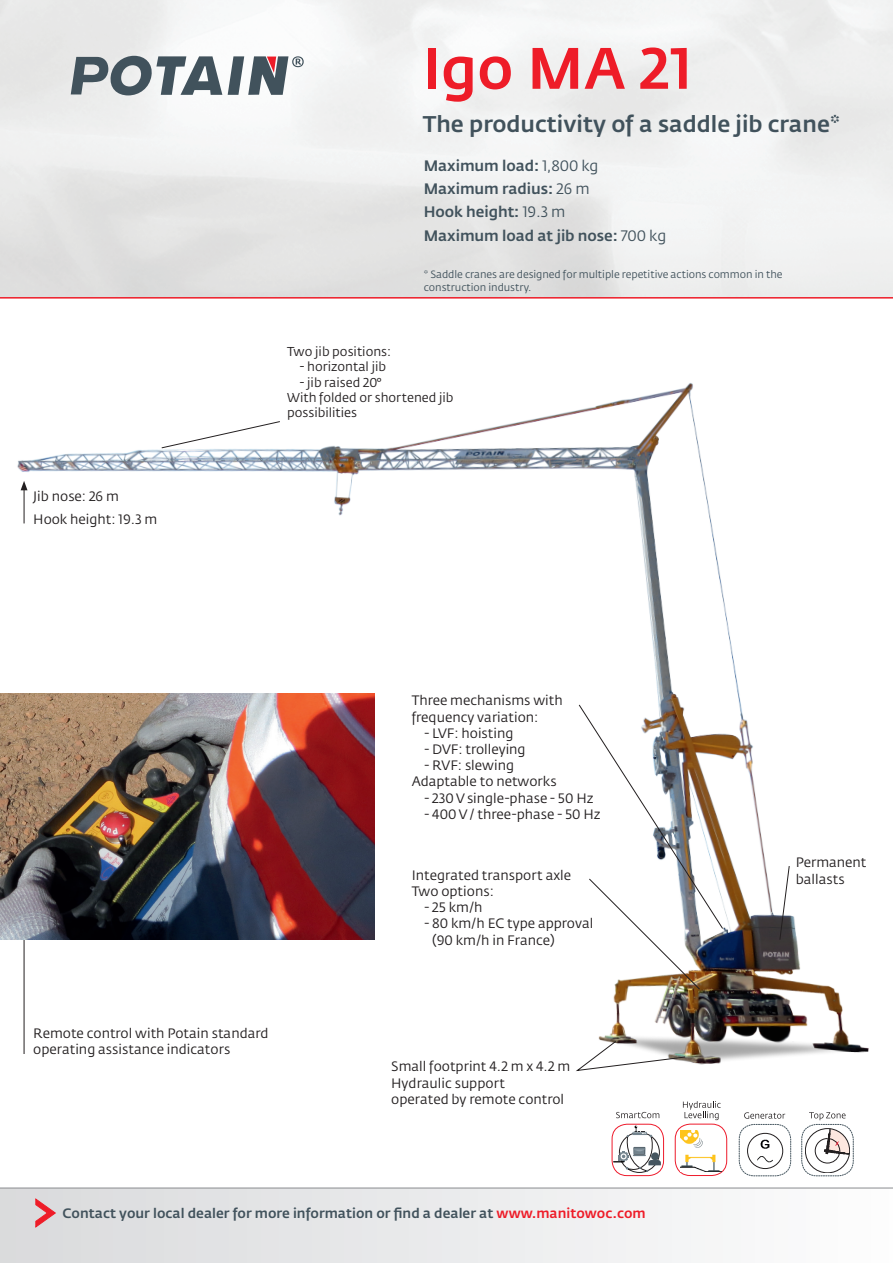
<style>
.page{position:relative;width:893px;height:1263px;background:#fff}
.page>*{position:absolute;margin:0;border:0;box-sizing:border-box;transform-origin:0 0}
.t1{font:500 57.75px "Fedra Sans Pro";color:#ee1c28}
.t2{font:500 22.5px "Fedra Sans Pro";color:#41525c}
.t3{font:500 15px/23.4px "Fedra Sans Pro";letter-spacing:-.005em;color:#41525c}
.t4{font:13.5px/16.2px "Fedra Sans Pro";color:#231f20}
.t5{font:500 13.5px "Fedra Sans Pro";color:#41525c}
.t6{font:12.75px/15.3px "Fedra Sans Pro";color:#231f20}
.t7{font:10.5px/12.6px "Fedra Sans Pro";letter-spacing:-.005em;color:#41525c}
.s1{font-weight:400}
.s2{color:#ee1c28}
</style>
<div class="page">
<img style="left:4px;top:383px;width:865px;height:744px">
<hr style="left:0;top:297px;width:893px;height:2px;background:#ee1c28">
<svg style="left:801px;top:1112px;width:53px;height:65px"></svg>
<svg style="left:616px;top:1112px;width:43px;height:6px"></svg>
<svg style="left:612px;top:1124px;width:52px;height:51px"></svg>
<div style="left:612px;top:1124px;width:52px;height:52px;border:1px solid #ee1b2c;border-radius:15px"></div>
<svg style="left:613px;top:1125px;width:48px;height:47px"></svg>
<div style="left:675px;top:1124px;width:52px;height:51px;background:#fff;border-radius:15px"></div>
<div style="left:675px;top:1124px;width:52px;height:52px;border:1px solid #ee1b2c;border-radius:15px"></div>
<svg style="left:683px;top:1101px;width:38px;height:19px"></svg>
<img style="left:681px;top:1130px;width:39px;height:41px">
<svg style="left:738px;top:1112px;width:54px;height:65px"></svg>
<img style="left:753px;top:1133px;width:25px;height:36px">
<div style="left:747px;top:1133px;width:36px;height:36px;border:1px solid #231f20;border-radius:50%"></div>
<svg style="left:161px;top:421px;width:120px;height:28px"></svg>
<hr style="left:24px;top:488px;width:1px;height:35px;background:#231f20">
<svg style="left:21px;top:481px;width:7px;height:9px"></svg>
<hr style="left:24px;top:940px;width:1px;height:114px;background:#231f20">
<svg style="left:578px;top:704px;width:146px;height:286px"></svg>
<svg style="left:575px;top:1040px;width:111px;height:31px"></svg>
<svg style="left:779px;top:865px;width:11px;height:75px"></svg>
<div style="left:0;top:1188px;width:893px;height:75px;background:linear-gradient(to right,#d9dadc,#fdfdfd)"></div>
<hr style="left:0;top:1188px;width:893px;height:1px;background:#8a8c8f">
<img style="left:0;top:694px;width:374px;height:246px">
<svg style="left:35px;top:1197px;width:22px;height:31px"></svg>
<svg style="left:71px;top:56px;width:151px;height:39px"></svg>
<svg style="left:228px;top:56px;width:76px;height:39px"></svg>
<h1 class="t1" style="left:423px;top:32px;width:271px">Igo MA 21</h1>
<h2 class="t2" style="left:423px;top:110px;width:418px">The productivity of a saddle jib crane*</h2>
<p class="t3" style="left:424px;top:154px;width:244px">Maximum load: <span class="s1">1,800 kg<br></span>Maximum radius: <span class="s1">26 m<br></span>Hook height: <span class="s1">19.3 m<br></span>Maximum load at jib nose: <span class="s1">700 kg</span></p>
<p class="t7" style="left:424px;top:268px;width:360px">* Saddle cranes are designed for multiple repetitive actions common in the construction industry.</p>
<p class="t4" style="left:33px;top:484px;width:126px;line-height:23px">Jib nose: 26 m<br>Hook height: 19.3 m</p>
<p class="t6" style="left:287px;top:344px;width:106px">Two jib positions:</p>
<p class="t6" style="left:300px;top:359px;width:88px">- horizontal jib</p>
<p class="t6" style="left:287px;top:374px;width:168px;text-indent:13px">- jib raised 20°<br>With folded or shortened jib possibilities</p>
<p class="t4" style="left:33px;top:1025px;width:237px">Remote control with Potain standard operating assistance indicators</p>
<p class="t4" style="left:412px;top:692px;width:153px">Three mechanisms with frequency variation:</p>
<p class="t4" style="left:424px;top:725px;width:91px">- LVF: hoisting</p>
<p class="t4" style="left:424px;top:741px;width:103px">- DVF: trolleying</p>
<p class="t4" style="left:412px;top:757px;width:146px;text-indent:13px">- RVF: slewing<br>Adaptable to networks</p>
<p class="t4" style="left:424px;top:790px;width:171px">- 230 V single-phase - 50 Hz</p>
<p class="t4" style="left:424px;top:806px;width:178px">- 400 V / three-phase - 50 Hz</p>
<p class="t4" style="left:412px;top:867px;width:161px">Integrated transport axle<br>Two options:</p>
<p class="t4" style="left:424px;top:899px;width:60px">- 25 km/h</p>
<p class="t4" style="left:432px;top:915px;width:163px;text-indent:-8px">- 80 km/h EC type approval (90 km/h in France)</p>
<p class="t4" style="left:391px;top:1058px;width:181px">Small footprint 4.2 m x 4.2 m<br>Hydraulic support<br>operated by remote control</p>
<p class="t5" style="left:63px;top:1205px;width:585px">Contact your local dealer for more information or find a dealer at <span class="s2">www.manitowoc.com</span></p>
<p class="t4" style="left:796px;top:855px;width:72px">Permanent ballasts</p>
</div>
